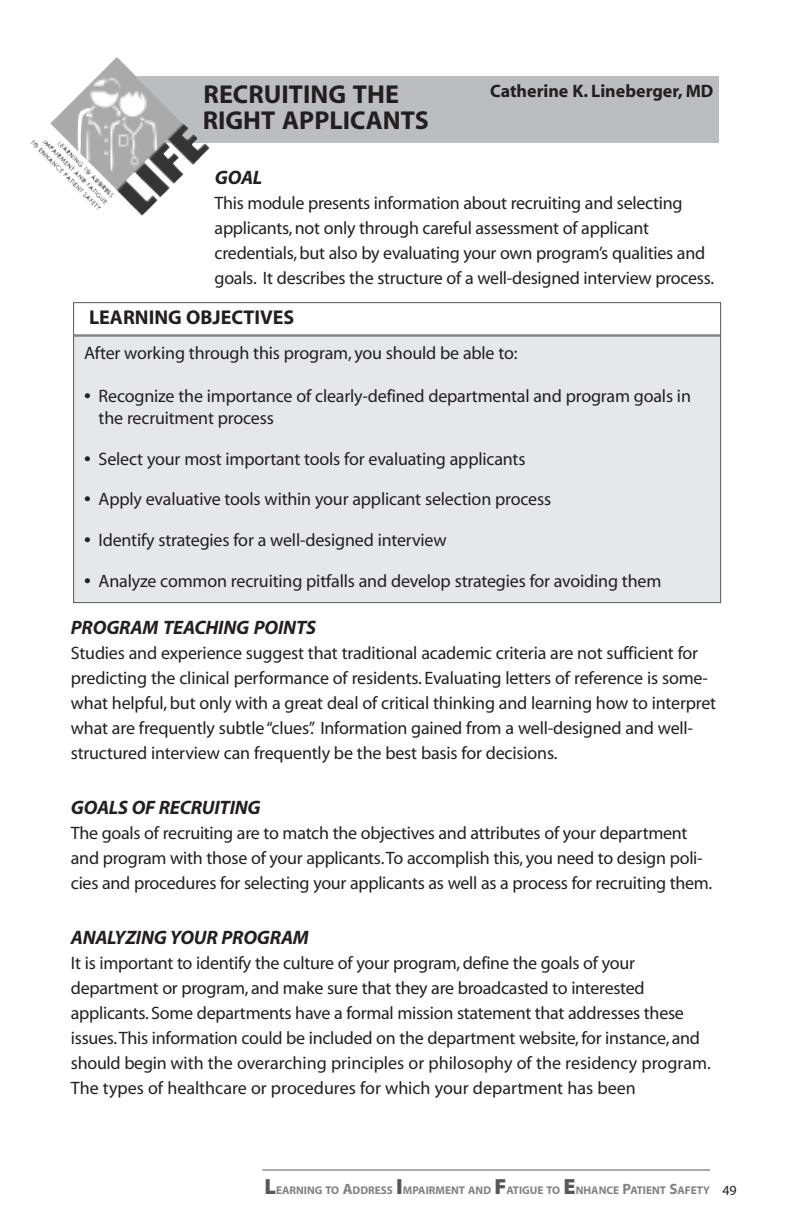
<style>
.page{position:relative;width:792px;height:1224px;background:#fff}
.page>*{position:absolute;margin:0;border:0;box-sizing:border-box;transform-origin:0 0}
.t1{font:26px/26px "Myriad MM.700.600";color:#231f20}
.t2{font:20px "Myriad MM.700.600";color:#231f20}
.t3{font:italic 700 19.6px "Myriad";letter-spacing:-.01em;color:#231f20}
.t4{font:18px/25px "Myriad";letter-spacing:-.015em;color:#231f20}
.t5{font:700 18px "Myriad";color:#231f20}
.t6{font:11.2px "Myriad MM.700.600";color:#808285}
.s1{font-size:24px}
.s2{font-family:"Myriad MM.830.300";font-size:22px;color:#57585a}
.s3{font-size:15px}
.s4{font-family:"Myriad";font-size:14px;color:#231f20}
</style>
<div class="page">
<hr style="left:262px;top:1170px;width:448px;height:1px;background:#57585a">
<div style="left:108px;top:76px;width:611px;height:67px;background:#bcbdc0"></div>
<img style="left:31px;top:57px;width:179px;height:159px">
<div style="left:73px;top:302px;width:648px;height:33px;border:1px solid #57585a"></div>
<div style="left:74px;top:336px;width:647px;height:267px;background:#e6e7e9"></div>
<div style="left:73px;top:335px;width:648px;height:268px;border:1px solid #57585a"></div>
<h1 class="t1" style="left:203px;top:83px;width:228px">RECRUITING THE<br>RIGHT APPLICANTS</h1>
<p class="t5" style="left:490px;top:84px;width:225px">Catherine K. Lineberger, MD</p>
<p class="t3" style="left:215px;top:170px;width:49px">GOAL</p>
<p class="t4" style="left:215px;top:192px;width:501px">This module presents information about recruiting and selecting applicants, not only through careful assessment of applicant credentials, but also by evaluating your own program’s qualities and goals. It describes the structure of a well-designed interview process.</p>
<p class="t2" style="left:89px;top:310px;width:207px">LEARNING OBJECTIVES</p>
<p class="t4" style="left:84px;top:342px;width:435px">After working through this program, you should be able to:</p>
<p class="t4" style="left:99px;top:387px;width:594px;line-height:22px;text-indent:-14px"><span class="s1">•</span> Recognize the importance of clearly-defined departmental and program goals in the recruitment process</p>
<p class="t4" style="left:84px;top:448px;width:443px"><span class="s1">•</span> Select your most important tools for evaluating applicants</p>
<p class="t4" style="left:84px;top:488px;width:469px"><span class="s1">•</span> Apply evaluative tools within your applicant selection process</p>
<p class="t4" style="left:84px;top:529px;width:364px"><span class="s1">•</span> Identify strategies for a well-designed interview</p>
<p class="t4" style="left:84px;top:570px;width:579px"><span class="s1">•</span> Analyze common recruiting pitfalls and develop strategies for avoiding them</p>
<p class="t3" style="left:71px;top:620px;width:247px">PROGRAM TEACHING POINTS</p>
<p class="t4" style="left:71px;top:642px;width:647px">Studies and experience suggest that traditional academic criteria are not sufficient for predicting the clinical performance of residents. Evaluating letters of reference is some&shy;what helpful, but only with a great deal of critical thinking and learning how to interpret what are frequently subtle “clues”. Information gained from a well-designed and well&shy;structured interview can frequently be the best basis for decisions.</p>
<p class="t3" style="left:71px;top:800px;width:191px">GOALS OF RECRUITING</p>
<p class="t4" style="left:71px;top:822px;width:643px">The goals of recruiting are to match the objectives and attributes of your department and program with those of your applicants.To accomplish this, you need to design poli&shy;cies and procedures for selecting your applicants as well as a process for recruiting them.</p>
<p class="t3" style="left:71px;top:930px;width:240px">ANALYZING YOUR PROGRAM</p>
<p class="t4" style="left:71px;top:952px;width:641px">It is important to identify the culture of your program, define the goals of your department or program, and make sure that they are broadcasted to interested applicants. Some departments have a formal mission statement that addresses these issues.This information could be included on the department website, for instance, and should begin with the overarching principles or philosophy of the residency program.<br>The types of healthcare or procedures for which your department has been</p>
<p class="t6" style="left:265px;top:1186px;width:474px"><span class="s2">L</span>EARNING TO <span class="s3">A</span>DDRESS <span class="s2">I</span>MPAIRMENT AND <span class="s2">F</span>ATIGUE TO <span class="s2">E</span>NHANCE <span class="s3">P</span>ATIENT <span class="s3">S</span>AFETY <span class="s4">49</span></p>
</div>
